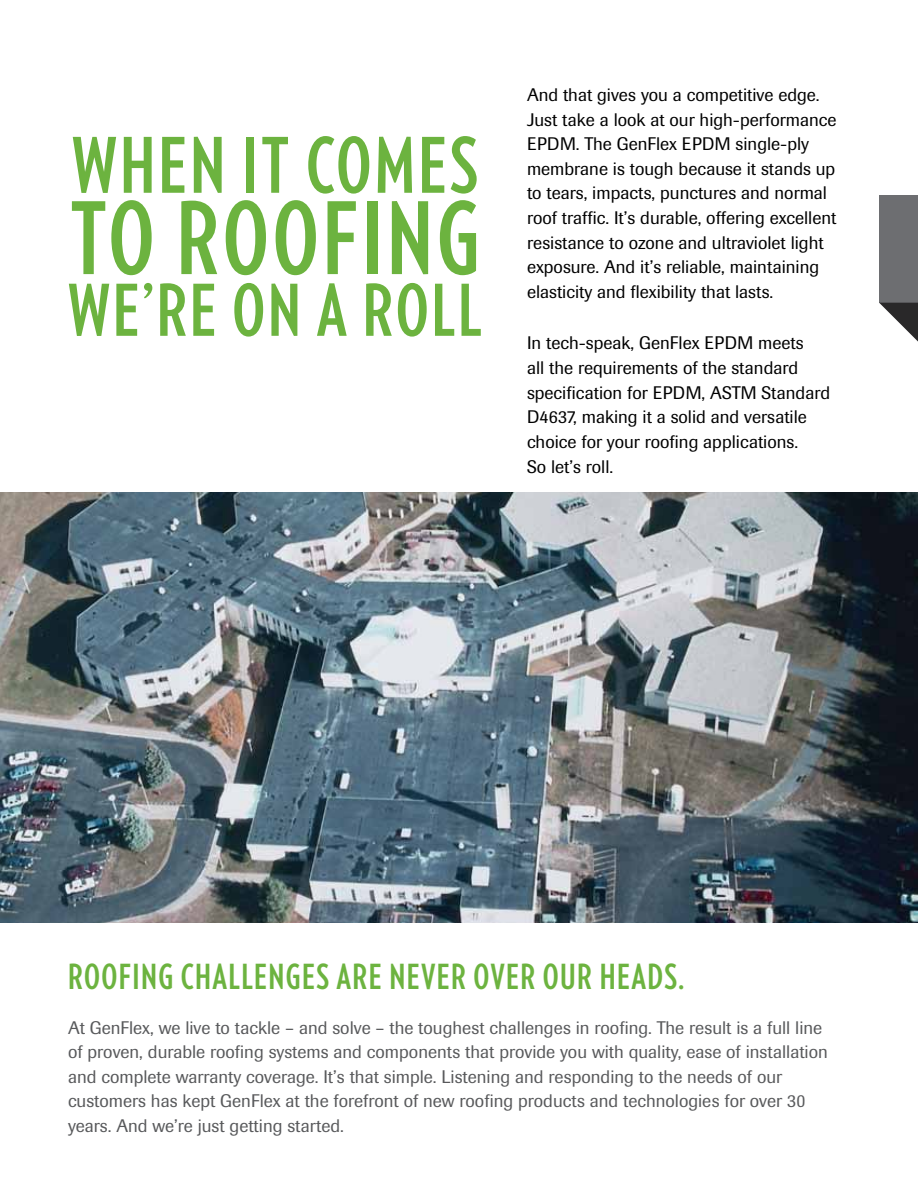
<style>
.page{position:relative;width:918px;height:1188px;background:#fff}
.page>*{position:absolute;margin:0;border:0;box-sizing:border-box;transform-origin:0 0}
.t1{font:700 99.45px "Verlag Compressed";color:#6cb33f}
.t2{font:700 76.2px "Verlag Compressed";letter-spacing:.04em;color:#6cb33f}
.t3{font:700 71.1px "Verlag Compressed";color:#6cb33f}
.t4{font:700 34.5px "Verlag Compressed";letter-spacing:.04em;color:#6cb33f}
.t5{font:18px/24.6px "Imago";color:#000}
.t6{font:18px/24.6px "Imago";color:#58595b}
</style>
<div class="page">
<img style="left:0;top:492px;width:918px;height:431px">
<div style="left:879px;top:195px;width:39px;height:108px;background:#6d6e71"></div>
<svg style="left:879px;top:303px;width:39px;height:39px"></svg>
<h2 class="t2" style="left:72px;top:111px;width:407px">WHEN IT COMES</h2>
<h1 class="t1" style="left:70px;top:168px;width:196px">TO ROOFING</h1>
<h3 class="t3" style="left:68px;top:260px;width:357px">WE’RE ON A ROLL</h3>
<p class="t5" style="left:527px;top:83px;width:311px">And that gives you a competitive edge.<br>Just take a look at our high-performance EPDM. The GenFlex EPDM single-ply membrane is tough because it stands up to tears, impacts, punctures and normal roof traffic. It’s durable, offering excellent resistance to ozone and ultraviolet light exposure. And it’s reliable, maintaining elasticity and flexibility that lasts.</p>
<p class="t5" style="left:527px;top:331px;width:305px">In tech-speak, GenFlex EPDM meets<br>all the requirements of the standard specification for EPDM, ASTM Standard D4637, making it a solid and versatile choice for your roofing applications.<br>So let’s roll.</p>
<h3 class="t4" style="left:68px;top:952px;width:618px">ROOFING CHALLENGES ARE NEVER OVER OUR HEADS.</h3>
<p class="t6" style="left:68px;top:1015px;width:761px">At GenFlex, we live to tackle – and solve – the toughest challenges in roofing. The result is a full line of proven, durable roofing systems and components that provide you with quality, ease of installation and complete warranty coverage. It’s that simple. Listening and responding to the needs of our customers has kept GenFlex at the forefront of new roofing products and technologies for over 30 years. And we’re just getting started.</p>
</div>
